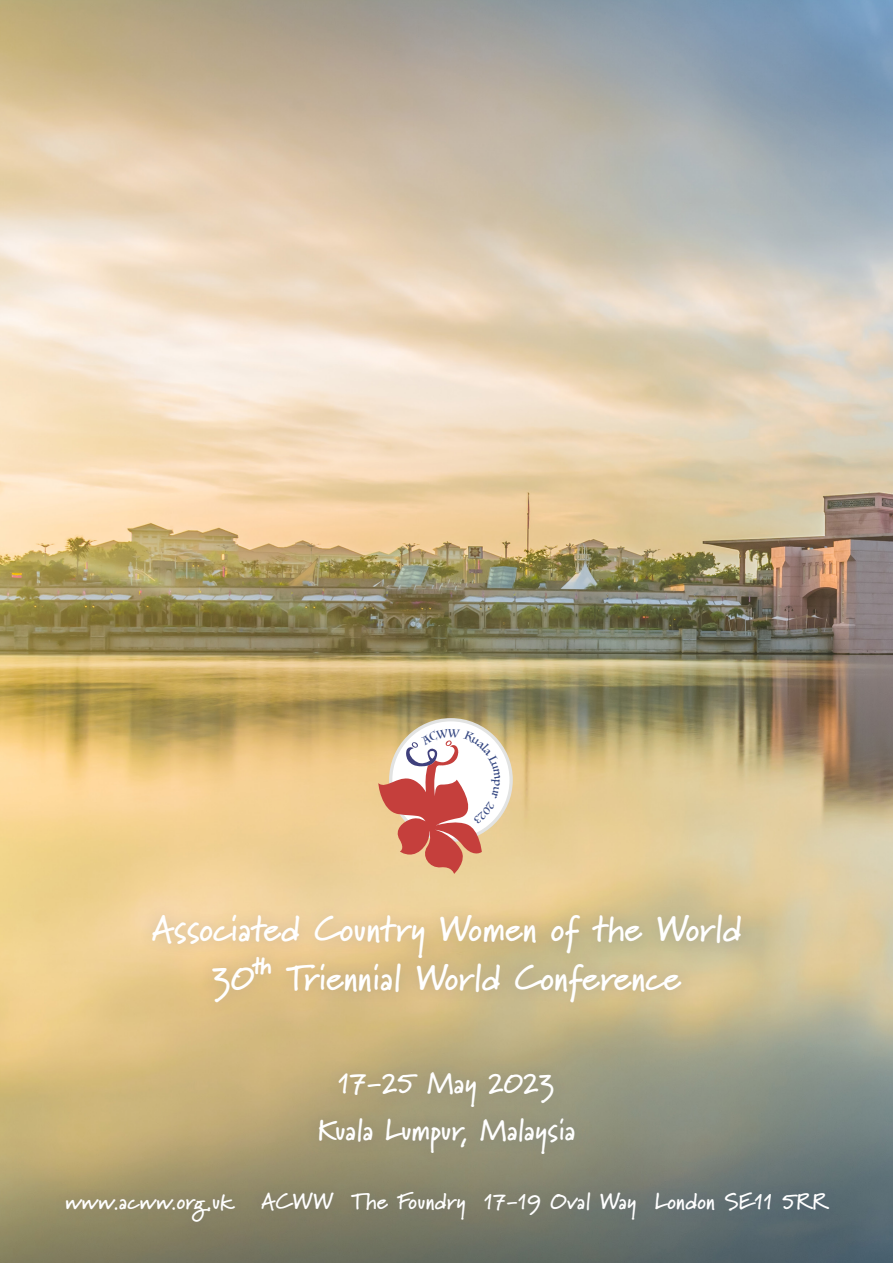
<style>
.page{position:relative;width:893px;height:1263px;background:#fff}
.page>*{position:absolute;margin:0;border:0;box-sizing:border-box;transform-origin:0 0}
.t1{font:700 36.45px "Marydale";color:#fff}
.t2{font:700 30px "Marydale";color:#fff}
.t3{font:700 22.95px "Marydale";letter-spacing:.01em;color:#fff}
</style>
<div class="page">
<img style="left:0;top:0;width:893px;height:1263px">
<div style="left:51px;top:901px;width:791px;height:335px;background:#253f8e;opacity:.2"></div>
<svg style="left:378px;top:718px;width:135px;height:156px"></svg>
<p class="t1" style="left:151px;top:907px;width:592px">Associated Country Women of the World</p>
<p class="t1" style="left:212px;top:956px;width:471px">30th Triennial World Conference</p>
<p class="t2" style="left:338px;top:1065px;width:218px">17-25 May 2023</p>
<p class="t2" style="left:317px;top:1112px;width:260px">Kuala Lumpur, Malaysia</p>
<p class="t3" style="left:65px;top:1187px;width:764px">www.acww.org.uk ACWW The Foundry 17-19 Oval Way London SE11 5RR</p>
</div>
